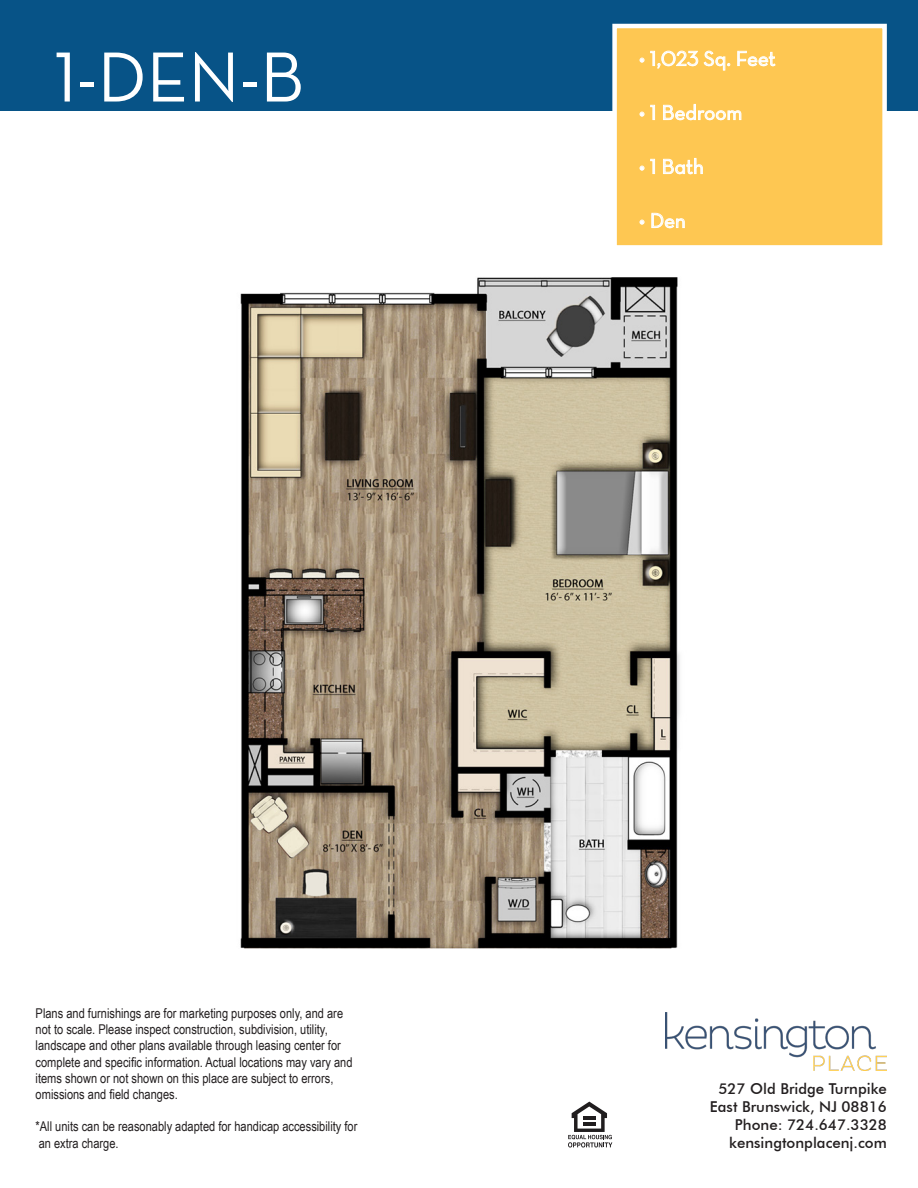
<style>
.page{position:relative;width:918px;height:1188px;background:#fff}
.page>*{position:absolute;margin:0;border:0;box-sizing:border-box;transform-origin:0 0}
.t1{font:72px "Neutra Text Book Alt";color:#fff}
.t2{font:21px "Neutra Text Book Alt";color:#fff}
.t3{font:500 15px "Futura BT";color:#231f20}
.t4{font:13.5px/16.2px "Arial Narrow";color:#231f20}
</style>
<div class="page">
<img style="left:240px;top:277px;width:440px;height:672px">
<div style="left:0;top:0;width:918px;height:110px;background:#075387"></div>
<div style="left:612px;top:24px;width:275px;height:226px;background:#fec752;border:4px solid #fff"></div>
<svg style="left:568px;top:1102px;width:44px;height:46px"></svg>
<img style="left:666px;top:1012px;width:221px;height:59px">
<svg style="left:640px;top:58px;width:4px;height:4px"></svg>
<svg style="left:650px;top:50px;width:80px;height:21px"></svg>
<svg style="left:737px;top:51px;width:39px;height:16px"></svg>
<svg style="left:640px;top:112px;width:4px;height:4px"></svg>
<svg style="left:650px;top:105px;width:5px;height:15px"></svg>
<svg style="left:663px;top:104px;width:79px;height:16px"></svg>
<svg style="left:640px;top:166px;width:4px;height:4px"></svg>
<svg style="left:650px;top:159px;width:5px;height:15px"></svg>
<svg style="left:663px;top:158px;width:40px;height:17px"></svg>
<svg style="left:640px;top:220px;width:4px;height:4px"></svg>
<svg style="left:651px;top:213px;width:34px;height:15px"></svg>
<p class="t1" style="left:54px;top:33px;width:252px">1-DEN-B</p>
<p class="t2" style="left:639px;top:46px;width:138px">• 1,023 Sq. Feet</p>
<p class="t2" style="left:639px;top:100px;width:105px">• 1 Bedroom</p>
<p class="t2" style="left:639px;top:154px;width:66px">• 1 Bath</p>
<p class="t2" style="left:639px;top:208px;width:48px">• Den</p>
<p class="t4" style="left:36px;top:1005px;width:318px">Plans and furnishings are for marketing purposes only, and are not to scale. Please inspect construction, subdivision, utility, landscape and other plans available through leasing center for complete and specific information. Actual locations may vary and items shown or not shown on this place are subject to errors, omissions and field changes.</p>
<p class="t4" style="left:36px;top:1118px;width:323px">*All units can be reasonably adapted for handicap accessibility for</p>
<p class="t4" style="left:39px;top:1134px;width:82px">an extra charge.</p>
<p class="t3" style="left:719px;top:1079px;width:170px">527 Old Bridge Turnpike</p>
<p class="t3" style="left:710px;top:1097px;width:178px">East Brunswick, NJ 08816</p>
<p class="t3" style="left:735px;top:1115px;width:153px">Phone: 724.647.3328</p>
<p class="t3" style="left:729px;top:1133px;width:159px">kensingtonplacenj.com</p>
</div>
